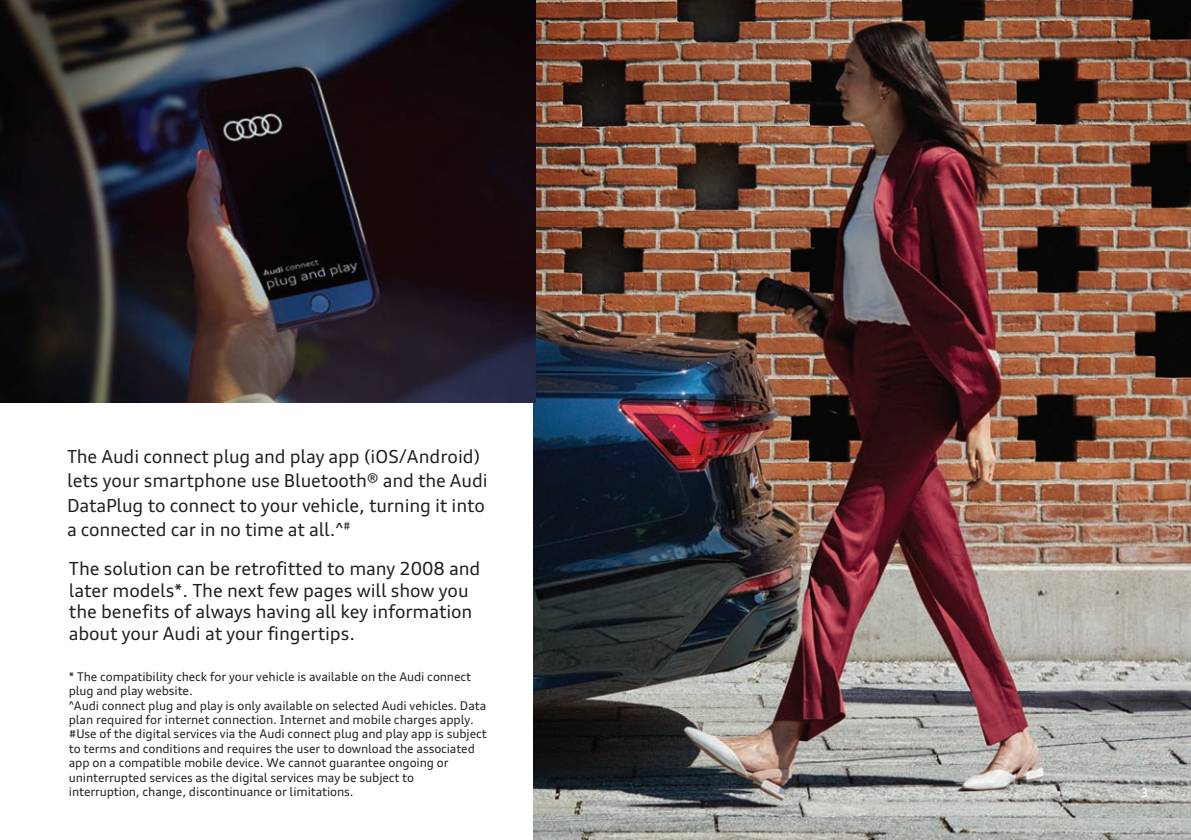
<style>
.page{position:relative;width:1191px;height:840px;background:#fff}
.page>*{position:absolute;margin:0;border:0;box-sizing:border-box;transform-origin:0 0}
.t1{font:18px/24.2px "Audi Type";letter-spacing:-.01em;color:#231f20}
.t2{font:18px/21.6px "Audi Type";letter-spacing:-.005em;color:#221e1f}
.t3{font:12px/14.4px "Audi Type";letter-spacing:-.01em;color:#221e1f}
.t4{font:12px "Audi Type";color:#fff}
</style>
<div class="page">
<img style="left:533px;top:0;width:658px;height:839px">
<img style="left:1px;top:0;width:534px;height:402px">
<h1 class="t1" style="left:67px;top:444px;width:422px">The Audi connect plug and play app (iOS/Android) lets your smartphone use Bluetooth® and the Audi DataPlug to connect to your vehicle, turning it into a connected car in no time at all.^<sup>#</sup></h1>
<h1 class="t2" style="left:69px;top:557px;width:413px">The solution can be retrofitted to many 2008 and later models*. The next few pages will show you the benefits of always having all key information about your Audi at your fingertips.</h1>
<p class="t3" style="left:69px;top:668px;width:419px">* The compatibility check for your vehicle is available on the Audi connect plug and play website.<br>^Audi connect plug and play is only available on selected Audi vehicles. Data plan required for internet connection. Internet and mobile charges apply. #Use of the digital services via the Audi connect plug and play app is subject to terms and conditions and requires the user to download the associated app on a compatible mobile device. We cannot guarantee ongoing or uninterrupted services as the digital services may be subject to interruption, change, discontinuance or limitations.</p>
<p class="t4" style="left:1140px;top:785px;width:9px">3</p>
</div>
